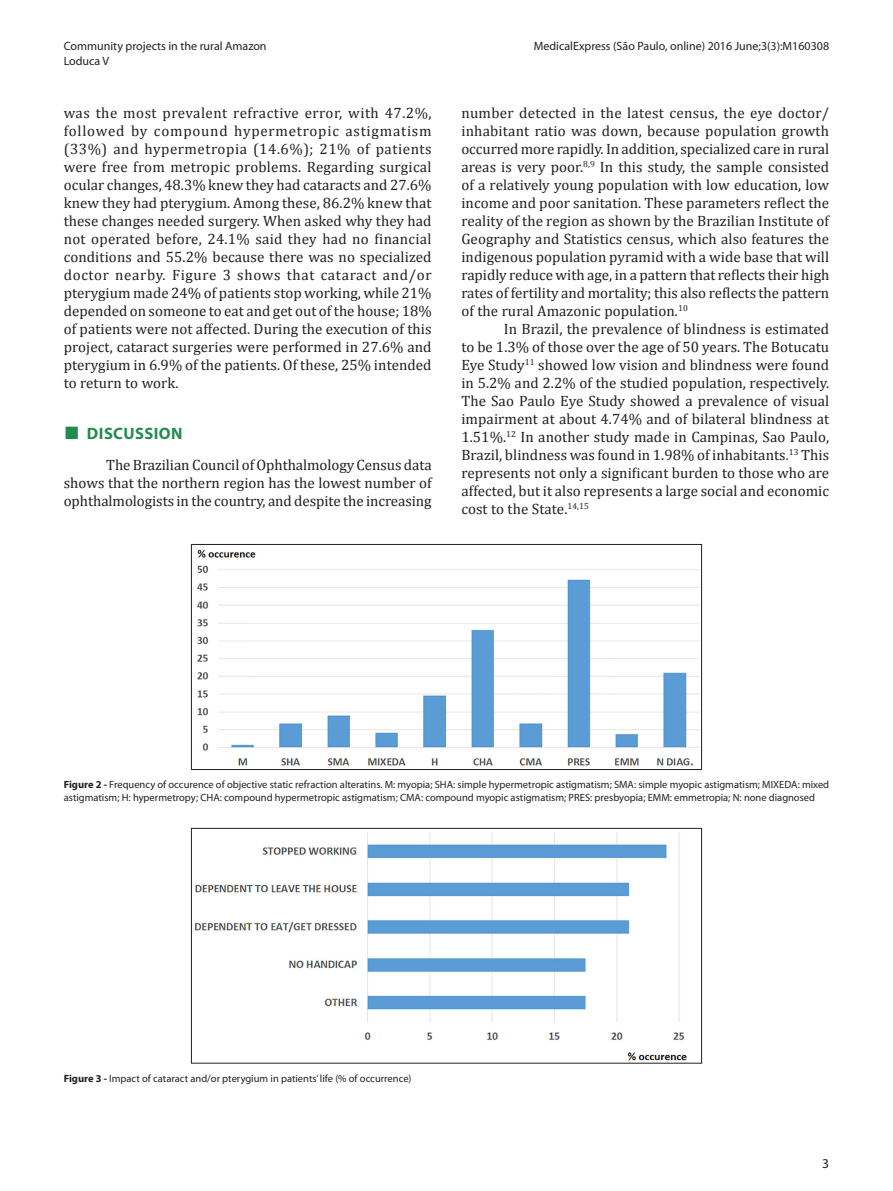
<style>
.page{position:relative;width:893px;height:1191px;background:#fff}
.page>*{position:absolute;margin:0;border:0;box-sizing:border-box;transform-origin:0 0}
.Intertítulo{font:700 16.5px "Myriad Pro";letter-spacing:.025em;color:#228c4f}
.Texto{font:15px/18px "Cambria";letter-spacing:.005em;color:#231f20;text-align:justify}
.t1{font:13.5px "Myriad Pro";color:#231f20}
.t2{font:12px "Myriad Pro";color:#231f20}
.Legenda{font:10.5px/13.2px "Myriad Pro";color:#231f20}
.s1{font-family:"Times New Roman";font-size:26.7px}
.s2{font-weight:700}
</style>
<div class="page">
<img style="left:196px;top:549px;width:503px;height:217px">
<div style="left:191px;top:544px;width:511px;height:225px;border:1px solid #231f20"></div>
<img style="left:194px;top:832px;width:493px;height:229px">
<div style="left:191px;top:828px;width:511px;height:235px;border:1px solid #231f20"></div>
<p class="t2" style="left:64px;top:39px;width:204px">Community projects in the rural Amazon</p>
<p class="t2" style="left:534px;top:39px;width:297px">MedicalExpress (São Paulo, online) 2016 June;3(3):M160308</p>
<p class="t2" style="left:64px;top:54px;width:47px">Loduca V</p>
<p class="Texto" style="left:64px;top:104px;width:369px">was the most prevalent refractive error, with 47.2%, followed by compound hypermetropic astigmatism (33%) and hypermetropia (14.6%); 21% of patients were free from metropic problems. Regarding surgical ocular changes, 48.3% knew they had cataracts and 27.6% knew they had pterygium. Among these, 86.2% knew that these changes needed surgery. When asked why they had not operated before, 24.1% said they had no financial conditions and 55.2% because there was no specialized doctor nearby. Figure 3 shows that cataract and/or pterygium made 24% of patients stop working, while 21% depended on someone to eat and get out of the house; 18% of patients were not affected. During the execution of this project, cataract surgeries were performed in 27.6% and pterygium in 6.9% of the patients. Of these, 25% intended to return to work.</p>
<p class="Intertítulo" style="left:64px;top:422px;width:120px"><span class="s1">■</span> DISCUSSION</p>
<p class="Texto" style="left:64px;top:455px;width:369px;text-indent:43px">The Brazilian Council of Ophthalmology Census data shows that the northern region has the lowest number of ophthalmologists in the country, and despite the increasing</p>
<p class="Texto" style="left:461px;top:104px;width:369px">number detected in the latest census, the eye doctor/ inhabitant ratio was down, because population growth occurred more rapidly. In addition, specialized care in rural areas is very poor.<sup>8,9</sup> In this study, the sample consisted of a relatively young population with low education, low income and poor sanitation. These parameters reflect the reality of the region as shown by the Brazilian Institute of Geography and Statistics census, which also features the indigenous population pyramid with a wide base that will rapidly reduce with age, in a pattern that reflects their high rates of fertility and mortality; this also reflects the pattern of the rural Amazonic population.<sup>10</sup></p>
<p class="Texto" style="left:461px;top:320px;width:369px;text-indent:43px">In Brazil, the prevalence of blindness is estimated to be 1.3% of those over the age of 50 years. The Botucatu Eye Study<sup>11</sup> showed low vision and blindness were found in 5.2% and 2.2% of the studied population, respectively.<br>The Sao Paulo Eye Study showed a prevalence of visual impairment at about 4.74% and of bilateral blindness at 1.51%.<sup>12</sup> In another study made in Campinas, Sao Paulo, Brazil, blindness was found in 1.98% of inhabitants.<sup>13</sup> This represents not only a significant burden to those who are affected, but it also represents a large social and economic cost to the State.<sup>14,15</sup></p>
<p class="Legenda" style="left:64px;top:778px;width:767px"><span class="s2">Figure 2 -</span> Frequency of occurence of objective static refraction alteratins. M: myopia; SHA: simple hypermetropic astigmatism; SMA: simple myopic astigmatism; MIXEDA: mixed astigmatism; H: hypermetropy; CHA: compound hypermetropic astigmatism; CMA: compound myopic astigmatism; PRES: presbyopia; EMM: emmetropia; N: none diagnosed</p>
<p class="Legenda" style="left:64px;top:1071px;width:349px"><span class="s2">Figure 3 -</span> Impact of cataract and/or pterygium in patients’ life (% of occurrence)</p>
<p class="t1" style="left:822px;top:1155px;width:8px">3</p>
</div>
